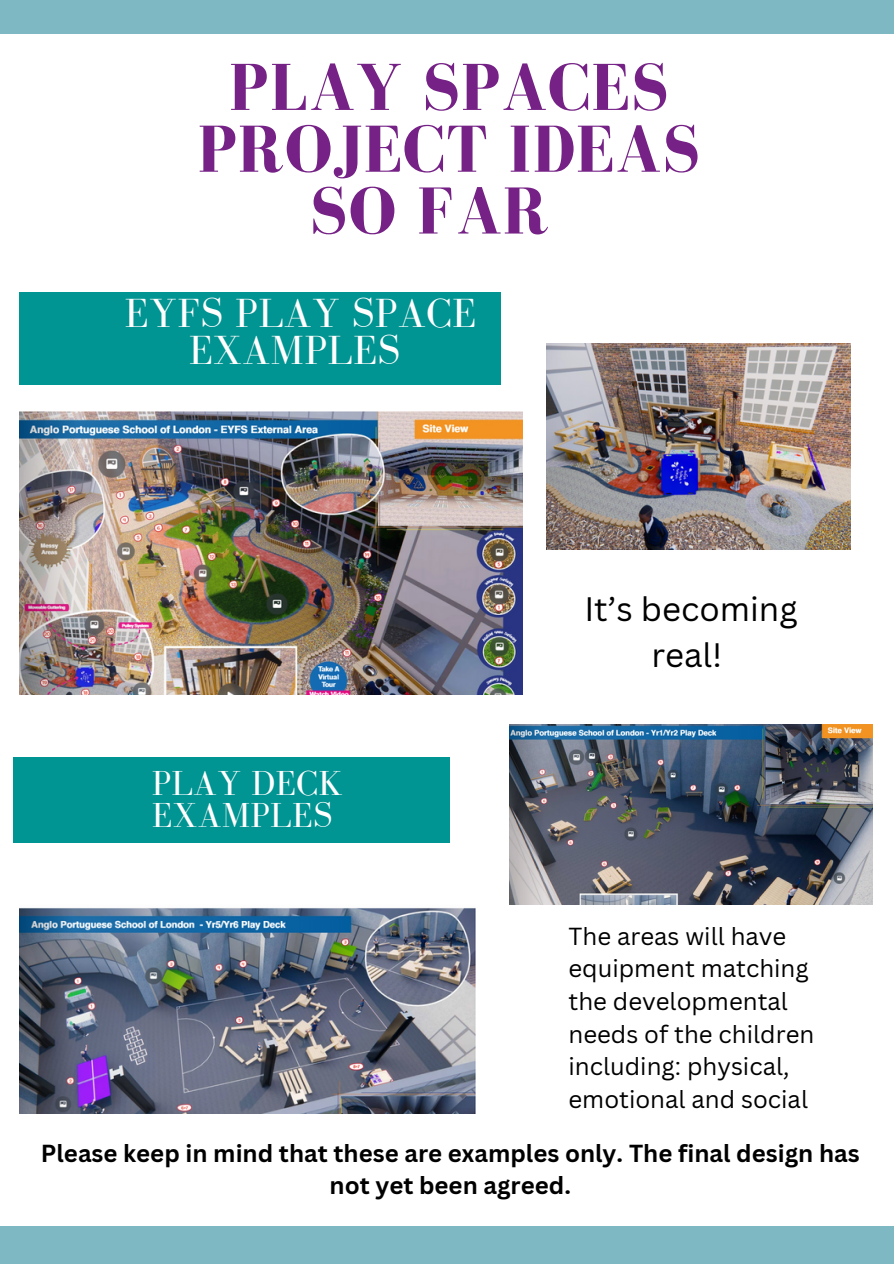
<style>
.page{position:relative;width:894px;height:1264px;background:#fff}
.page>*{position:absolute;margin:0;border:0;box-sizing:border-box;transform-origin:0 0}
.t1{font:700 68.25px/61.8px "Bodoni FLF";letter-spacing:.01em;color:#752186;text-align:center}
.t2{font:41.85px/37.3px "Bodoni FLF";letter-spacing:.01em;color:#fff;text-align:center}
.t3{font:35.7px/32px "Bodoni FLF";letter-spacing:.01em;color:#fff}
.t4{font:33px/46.2px "Canva Sans";color:#000;text-align:center}
.t5{font:24px/32.7px "Canva Sans";color:#000}
.t6{font:700 24px/32.7px "Canva Sans";color:#000;text-align:center}
</style>
<div class="page">
<div style="left:0;top:1226px;width:893px;height:37px;background:#7eb9c3"></div>
<div style="left:0;top:0;width:893px;height:33px;background:#7eb9c3"></div>
<div style="left:19px;top:293px;width:482px;height:92px;background:#009492"></div>
<img style="left:19px;top:411px;width:503px;height:284px">
<img style="left:546px;top:343px;width:303px;height:206px">
<img style="left:509px;top:724px;width:363px;height:180px">
<div style="left:13px;top:758px;width:437px;height:84px;background:#009492"></div>
<img style="left:19px;top:908px;width:456px;height:205px">
<p class="t1" style="left:197px;top:56px;width:504px">PLAY SPACES<br>PROJECT IDEAS<br>SO FAR</p>
<p class="t2" style="left:124px;top:294px;width:353px">EYFS PLAY SPACE<br>EXAMPLES</p>
<p class="t3" style="left:152px;top:766px;width:192px">PLAY DECK<br>EXAMPLES</p>
<p class="t4" style="left:584px;top:585px;width:215px">It’s becoming real!</p>
<p class="t5" style="left:568px;top:919px;width:247px">The areas will have equipment matching the developmental needs of the children including: physical, emotional and social</p>
<p class="t6" style="left:41px;top:1135px;width:820px">Please keep in mind that these are examples only. The final design has not yet been agreed.</p>
</div>
